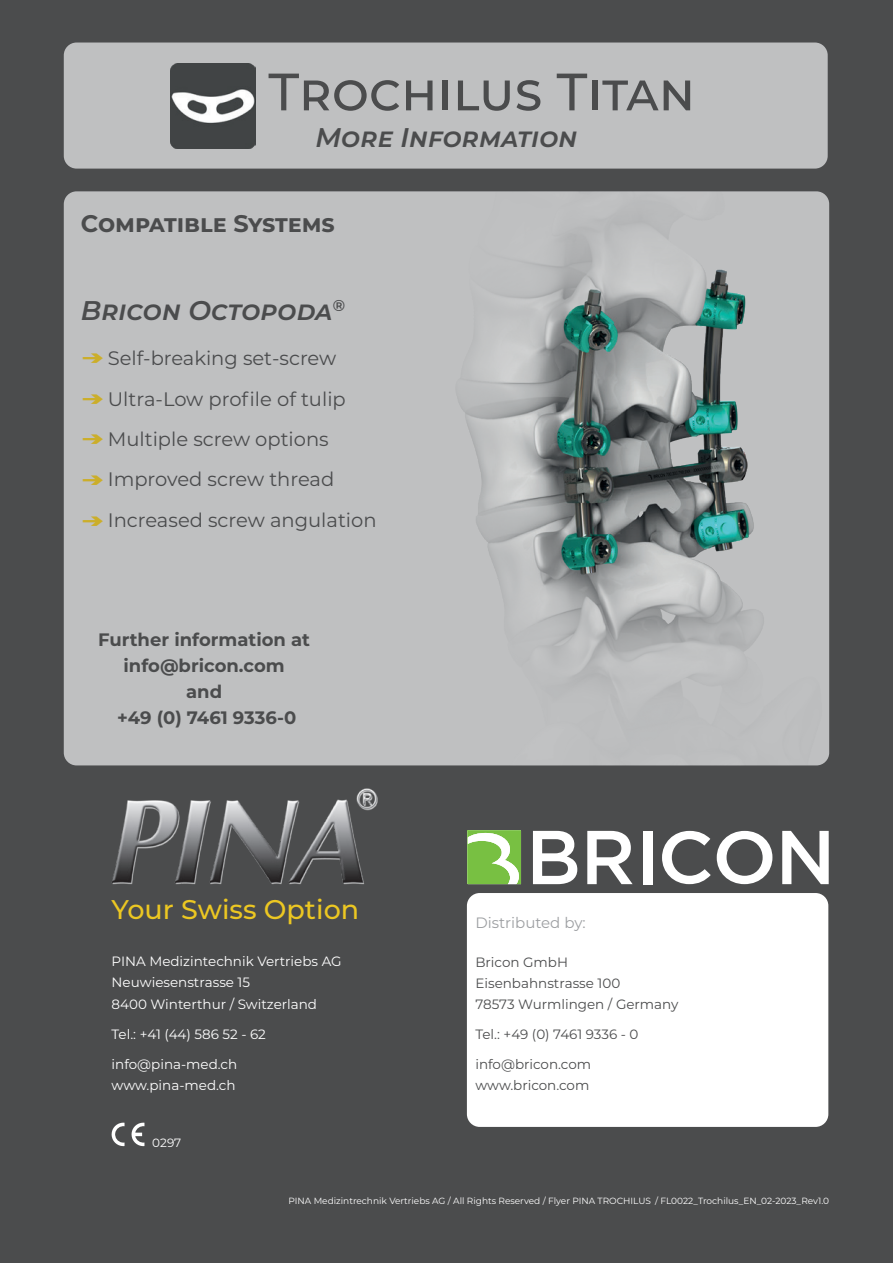
<style>
.page{position:relative;width:893px;height:1263px;background:#4b4c4d}
.page>*{position:absolute;margin:0;border:0;box-sizing:border-box;transform-origin:0 0}
.t1{font:500 52.5px "Montserrat";color:#4b4c4d}
.t2{font:italic 600 27px "Montserrat";color:#4b4c4d}
.t3{font:500 27px "Montserrat";color:#ecc722}
.t4{font:700 24px "Montserrat";color:#4b4c4d}
.t5{font:19.5px "Montserrat";color:#4b4c4d}
.t6{font:700 18px/25.8px "Montserrat";color:#4b4c4d;text-align:center}
.t7{font:15px "Montserrat";color:#9d9fa2}
.t8{font:13.5px/21px "Montserrat";color:#fff}
.t9{font:13.5px/21px "Montserrat";color:#4b4c4d}
.t10{font:12px "Montserrat";color:#fff}
.t11{font:9px "Montserrat";color:#fff}
.s1{font-weight:700;font-size:21px;color:#ecc722}
</style>
<div class="page">
<div style="left:64px;top:43px;width:764px;height:126px;background:#bfc0c1;border-radius:13px"></div>
<svg style="left:468px;top:831px;width:53px;height:53px;background:#9ad072"></svg>
<svg style="left:533px;top:831px;width:44px;height:53px"></svg>
<svg style="left:587px;top:831px;width:46px;height:53px"></svg>
<div style="left:643px;top:831px;width:9px;height:53px;background:#fff"></div>
<svg style="left:662px;top:831px;width:49px;height:53px"></svg>
<svg style="left:717px;top:831px;width:55px;height:53px"></svg>
<svg style="left:782px;top:831px;width:47px;height:53px"></svg>
<div style="left:467px;top:893px;width:361px;height:234px;background:#fff;border-radius:13px"></div>
<svg style="left:111px;top:1122px;width:33px;height:25px"></svg>
<div style="left:64px;top:191px;width:765px;height:574px;background:#bfc0c1;border-radius:13px"></div>
<img style="left:112px;top:788px;width:266px;height:96px">
<img style="left:170px;top:64px;width:85px;height:85px">
<img style="left:456px;top:191px;width:373px;height:574px">
<h1 class="t1" style="left:268px;top:55px;width:428px">Trochilus Titan</h1>
<h2 class="t2" style="left:315px;top:118px;width:263px">More Information</h2>
<h3 class="t4" style="left:81px;top:206px;width:256px">Compatible Systems</h3>
<h2 class="t2" style="left:81px;top:291px;width:266px">Bricon Octopoda<sup>®</sup></h2>
<h3 class="t5" style="left:81px;top:345px;width:257px"><span class="s1">→</span>Self-breaking set-screw</h3>
<h3 class="t5" style="left:81px;top:385px;width:267px"><span class="s1">→</span>Ultra-Low profile of tulip</h3>
<h3 class="t5" style="left:81px;top:426px;width:250px"><span class="s1">→</span>Multiple screw options</h3>
<h3 class="t5" style="left:81px;top:466px;width:255px"><span class="s1">→</span>Improved screw thread</h3>
<h3 class="t5" style="left:81px;top:506px;width:297px"><span class="s1">→</span>Increased screw angulation</h3>
<h3 class="t6" style="left:98px;top:626px;width:213px">Further information at info@bricon.com<br>and<br>+49 (0) 7461 9336-0</h3>
<h2 class="t3" style="left:112px;top:891px;width:249px">Your Swiss Option</h2>
<p class="t8" style="left:112px;top:951px;width:232px">PINA Medizintechnik Vertriebs AG<br>Neuwiesenstrasse 15<br>8400 Winterthur / Switzerland</p>
<p class="t8" style="left:112px;top:1023px;width:156px">Tel.: +41 (44) 586 52 - 62</p>
<p class="t8" style="left:112px;top:1053px;width:127px">info@pina-med.ch www.pina-med.ch</p>
<p class="t10" style="left:152px;top:1134px;width:31px">0297</p>
<p class="t7" style="left:475px;top:913px;width:112px">Distributed by:</p>
<p class="t9" style="left:475px;top:952px;width:205px">Bricon GmbH<br>Eisenbahnstrasse 100<br>78573 Wurmlingen / Germany</p>
<p class="t9" style="left:475px;top:1024px;width:165px">Tel.: +49 (0) 7461 9336 - 0</p>
<p class="t9" style="left:475px;top:1054px;width:117px">info@bricon.com www.bricon.com</p>
<p class="t11" style="left:288px;top:1194px;width:542px">PINA Medizintrechnik Vertriebs AG / All Rights Reserved / Flyer PINA TROCHILUS / FL0022_Trochilus_EN_02-2023_Rev1.0</p>
</div>
